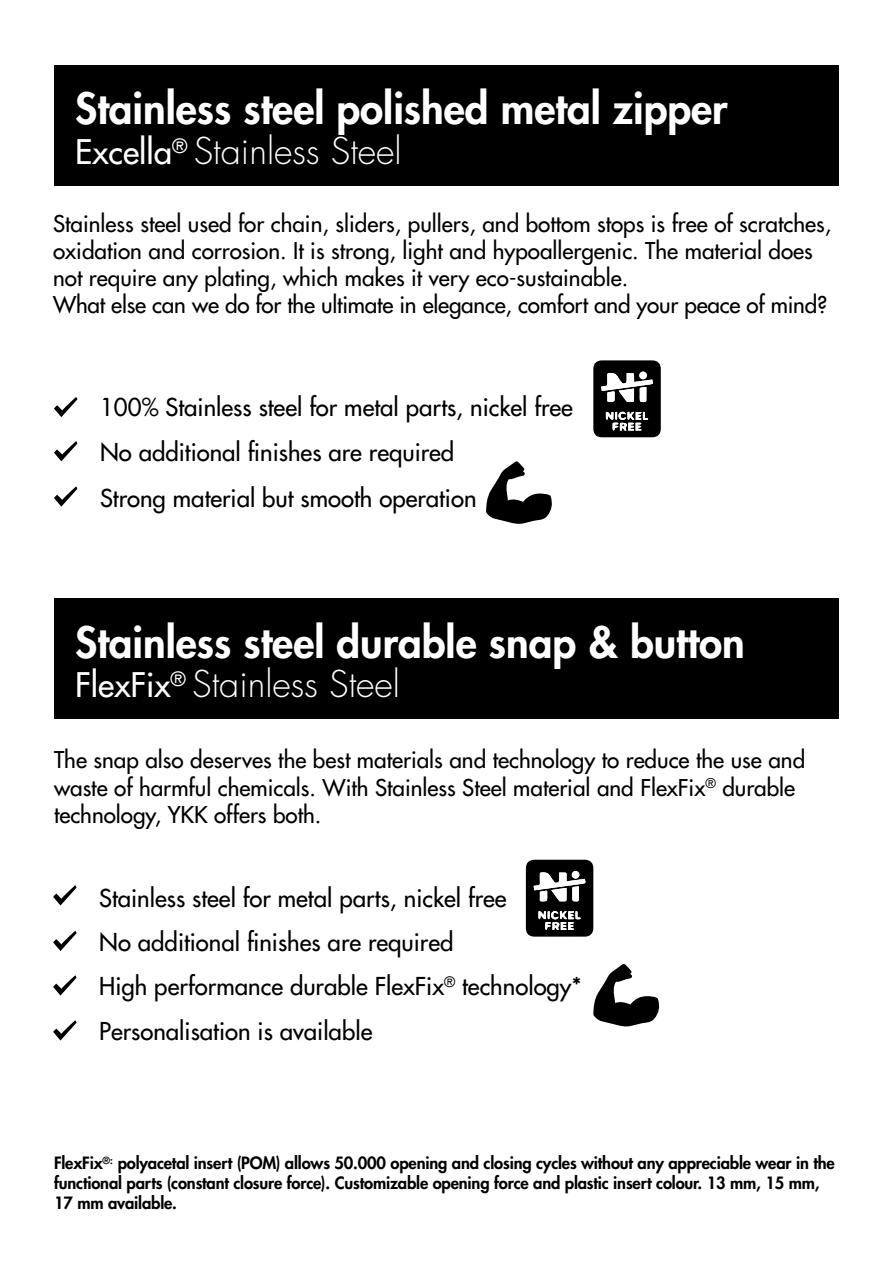
<style>
.page{position:relative;width:893px;height:1263px;background:#fff}
.page>*{position:absolute;margin:0;border:0;box-sizing:border-box;transform-origin:0 0}
.t1{font:800 42px "Futura Std";color:#fff}
.t2{font:300 36px "Futura Std";color:#fff}
.t3{font:500 24px/44.7px "Futura Std";color:#000}
.t4{font:500 22.5px/27px "Futura Std";color:#000}
.t5{font:800 16.5px/19.8px "Futura Std";letter-spacing:-.01em;color:#000}
.s1{font-weight:500;font-size:33px}
</style>
<div class="page">
<div style="left:54px;top:65px;width:785px;height:121px;background:#000"></div>
<div style="left:54px;top:598px;width:785px;height:121px;background:#000"></div>
<svg style="left:54px;top:397px;width:24px;height:20px"></svg>
<svg style="left:54px;top:441px;width:24px;height:20px"></svg>
<svg style="left:54px;top:486px;width:24px;height:21px"></svg>
<svg style="left:486px;top:461px;width:66px;height:63px"></svg>
<svg style="left:593px;top:360px;width:68px;height:77px"></svg>
<svg style="left:53px;top:885px;width:24px;height:20px"></svg>
<svg style="left:53px;top:931px;width:24px;height:20px"></svg>
<svg style="left:53px;top:975px;width:24px;height:20px"></svg>
<svg style="left:53px;top:1020px;width:24px;height:20px"></svg>
<svg style="left:593px;top:964px;width:67px;height:63px"></svg>
<svg style="left:526px;top:860px;width:67px;height:77px"></svg>
<h1 class="t1" style="left:75px;top:82px;width:654px">Stainless steel polished metal zipper</h1>
<h2 class="t2" style="left:75px;top:129px;width:328px"><span class="s1">Excella</span><sup>®</sup> Stainless Steel</h2>
<p class="t4" style="left:53px;top:210px;width:780px">Stainless steel used for chain, sliders, pullers, and bottom stops is free of scratches, oxidation and corrosion. It is strong, light and hypoallergenic. The material does not require any plating, which makes it very eco-sustainable.<br>What else can we do for the ultimate in elegance, comfort and your peace of mind?</p>
<p class="t3" style="left:100px;top:385px;width:474px">100% Stainless steel for metal parts, nickel free</p>
<p class="t3" style="left:100px;top:430px;width:356px">No additional finishes are required</p>
<p class="t3" style="left:100px;top:476px;width:378px">Strong material but smooth operation</p>
<h1 class="t1" style="left:75px;top:615px;width:671px">Stainless steel durable snap &amp; button</h1>
<h2 class="t2" style="left:75px;top:662px;width:326px"><span class="s1">FlexFix</span><sup>®</sup> Stainless Steel</h2>
<p class="t4" style="left:54px;top:747px;width:753px">The snap also deserves the best materials and technology to reduce the use and waste of harmful chemicals. With Stainless Steel material and FlexFix<sup>®</sup> durable technology, YKK offers both.</p>
<p class="t3" style="left:99px;top:875px;width:409px">Stainless steel for metal parts, nickel free</p>
<p class="t3" style="left:99px;top:920px;width:356px">No additional finishes are required</p>
<p class="t3" style="left:99px;top:964px;width:484px">High performance durable FlexFix<sup>®</sup> technology*<br>Personalisation is available</p>
<p class="t5" style="left:54px;top:1153px;width:782px">FlexFix<sup>®:</sup> polyacetal insert (POM) allows 50.000 opening and closing cycles without any appreciable wear in the functional parts (constant closure force). Customizable opening force and plastic insert colour. 13 mm, 15 mm,<br>17 mm available.</p>
</div>
